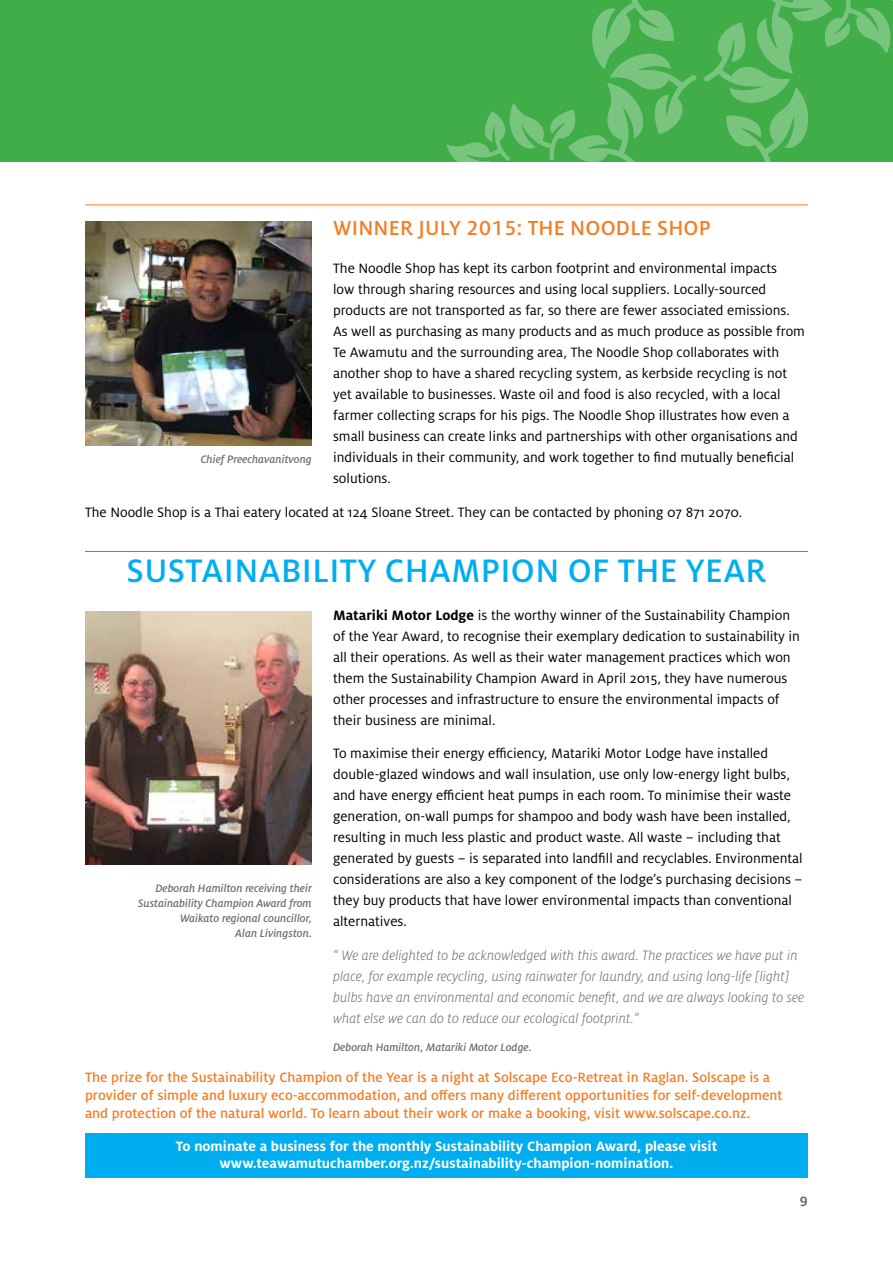
<style>
.page{position:relative;width:893px;height:1263px;background:#fff}
.page>*{position:absolute;margin:0;border:0;box-sizing:border-box;transform-origin:0 0}
.t1{font:500 36px "Milo OT";letter-spacing:.01em;color:#00aeef}
.t2{font:500 22.5px "Milo OT";letter-spacing:.01em;color:#f57d23}
.t3{font:15px/21px "Milo Pro";color:#000}
.t4{font:500 15px/18px "Milo Pro";color:#f57d23}
.t5{font:italic 300 15px/21px "Milo Pro";color:#6d6e71}
.t6{font:700 15px/16.5px "Milo Pro";color:#fff;text-align:center}
.t7{font:500 15px "Milo Pro";color:#58595b}
.t8{font:italic 500 12px/15px "Milo Pro";color:#6d6e71;text-align:right}
.s1{font-weight:700}
</style>
<div class="page">
<div style="left:85px;top:1133px;width:723px;height:44px;background:#00aeef"></div>
<hr style="left:85px;top:205px;width:723px;height:1px;background:#f57d23">
<img style="left:85px;top:222px;width:227px;height:224px">
<hr style="left:85px;top:551px;width:723px;height:1px;background:#00aeef">
<img style="left:85px;top:611px;width:227px;height:253px">
<div style="left:0;top:0;width:893px;height:162px;background:#41ad49"></div>
<svg style="left:704px;top:0;width:189px;height:162px"></svg>
<svg style="left:446px;top:0;width:251px;height:162px"></svg>
<h2 class="t2" style="left:333px;top:216px;width:379px">WINNER JULY 2015: THE NOODLE SHOP</h2>
<p class="t3" style="left:333px;top:258px;width:473px">The Noodle Shop has kept its carbon footprint and environmental impacts<br>low through sharing resources and using local suppliers. Locally-sourced products are not transported as far, so there are fewer associated emissions.<br>As well as purchasing as many products and as much produce as possible from Te Awamutu and the surrounding area, The Noodle Shop collaborates with another shop to have a shared recycling system, as kerbside recycling is not yet available to businesses. Waste oil and food is also recycled, with a local farmer collecting scraps for his pigs. The Noodle Shop illustrates how even a small business can create links and partnerships with other organisations and individuals in their community, and work together to find mutually beneficial solutions.</p>
<p class="t3" style="left:85px;top:502px;width:659px">The Noodle Shop is a Thai eatery located at 124 Sloane Street. They can be contacted by phoning 07 871 2070.</p>
<h1 class="t1" style="left:127px;top:550px;width:641px">SUSTAINABILITY CHAMPION OF THE YEAR</h1>
<p class="t3" style="left:333px;top:604px;width:468px"><span class="s1">Matariki Motor Lodge</span> is the worthy winner of the Sustainability Champion of the Year Award, to recognise their exemplary dedication to sustainability in all their operations. As well as their water management practices which won them the Sustainability Champion Award in April 2015, they have numerous other processes and infrastructure to ensure the environmental impacts of their business are minimal.</p>
<p class="t3" style="left:333px;top:743px;width:471px">To maximise their energy efficiency, Matariki Motor Lodge have installed double-glazed windows and wall insulation, use only low-energy light bulbs, and have energy efficient heat pumps in each room. To minimise their waste generation, on-wall pumps for shampoo and body wash have been installed, resulting in much less plastic and product waste. All waste – including that generated by guests – is separated into landfill and recyclables. Environmental considerations are also a key component of the lodge’s purchasing decisions – they buy products that have lower environmental impacts than conventional alternatives.</p>
<p class="t5" style="left:333px;top:945px;width:472px">“ We are delighted to be acknowledged with this award. The practices we have put in place, for example recycling, using rainwater for laundry, and using long-life [light] bulbs have an environmental and economic benefit, and we are always looking to see what else we can do to reduce our ecological footprint.”</p>
<p class="t8" style="left:333px;top:1040px;width:200px">Deborah Hamilton, Matariki Motor Lodge.</p>
<p class="t4" style="left:85px;top:1068px;width:699px">The prize for the Sustainability Champion of the Year is a night at Solscape Eco-Retreat in Raglan. Solscape is a provider of simple and luxury eco-accommodation, and offers many different opportunities for self-development and protection of the natural world. To learn about their work or make a booking, visit www.solscape.co.nz.</p>
<p class="t6" style="left:176px;top:1138px;width:543px">To nominate a business for the monthly Sustainability Champion Award, please visit www.teawamutuchamber.org.nz/sustainability-champion-nomination.</p>
<p class="t8" style="left:201px;top:452px;width:113px">Chief Preechavanitvong</p>
<p class="t8" style="left:138px;top:881px;width:175px">Deborah Hamilton receiving their<br>Sustainability Champion Award from<br>Waikato regional councillor,<br>Alan Livingston.</p>
<p class="t7" style="left:800px;top:1193px;width:9px">9</p>
</div>
